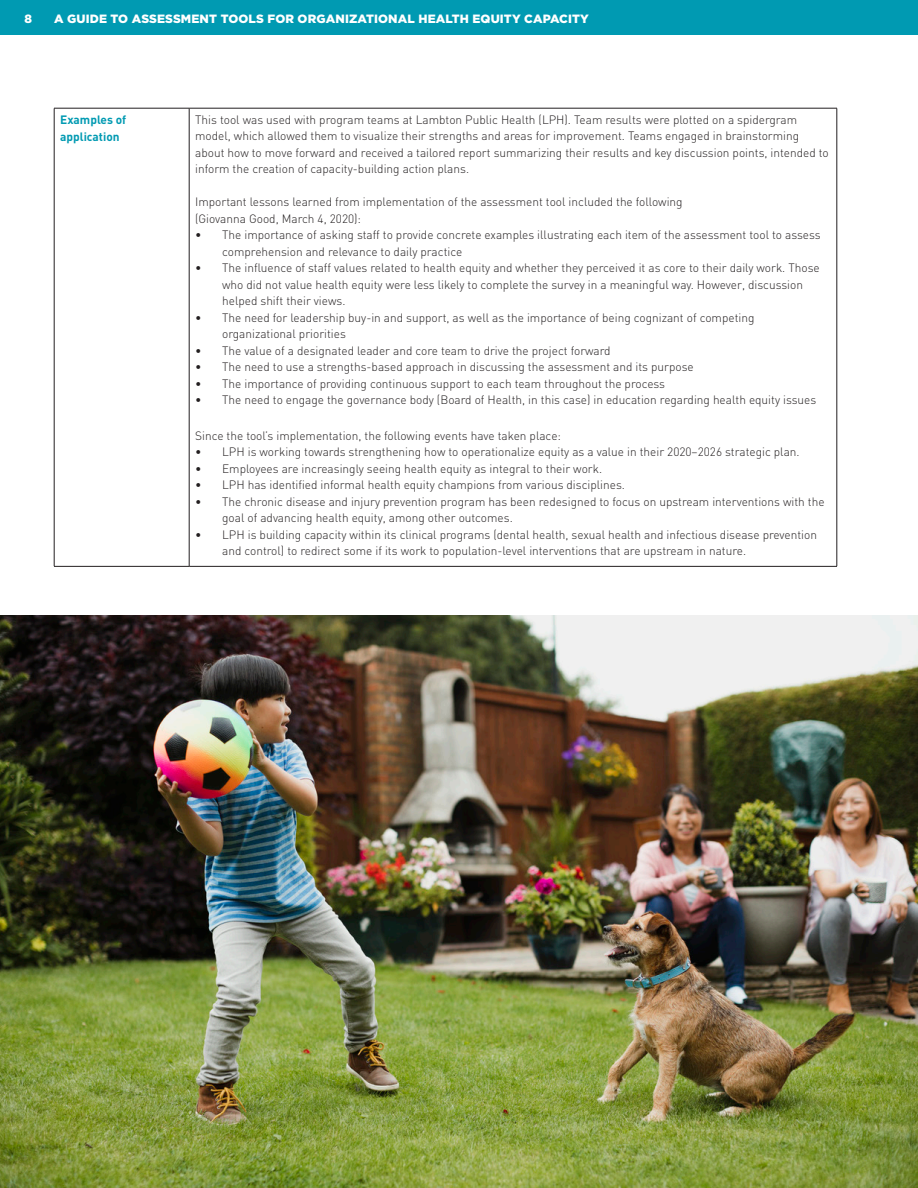
<style>
.page{position:relative;width:918px;height:1188px;background:#fff}
.page>*{position:absolute;margin:0;border:0;box-sizing:border-box;transform-origin:0 0}
.table_copy{font:300 12px/16.5px "DIN";color:#231f20}
.t1{font:900 12px "Gotham HTF";letter-spacing:.01em;color:#fff}
.table_copy-2{font:700 12px/16.5px "DIN";color:#009ab2}
</style>
<div class="page">
<div style="left:0;top:0;width:918px;height:35px;background:#009ab2"></div>
<hr style="left:54px;top:108px;width:135px;height:1px;background:#231f20">
<hr style="left:54px;top:108px;width:1px;height:458px;background:#231f20">
<hr style="left:189px;top:108px;width:648px;height:1px;background:#231f20">
<hr style="left:189px;top:108px;width:1px;height:458px;background:#231f20">
<hr style="left:837px;top:108px;width:1px;height:458px;background:#231f20">
<hr style="left:54px;top:566px;width:135px;height:1px;background:#231f20">
<hr style="left:189px;top:566px;width:648px;height:1px;background:#231f20">
<img style="left:0;top:616px;width:918px;height:572px">
<p class="t1" style="left:25px;top:12px;width:9px">8</p>
<p class="t1" style="left:54px;top:12px;width:536px">A GUIDE TO ASSESSMENT TOOLS FOR ORGANIZATIONAL HEALTH EQUITY CAPACITY</p>
<p class="table_copy-2" style="left:60px;top:111px;width:68px">Examples of application</p>
<p class="table_copy" style="left:195px;top:111px;width:635px">This tool was used with program teams at Lambton Public Health (LPH). Team results were plotted on a spidergram model, which allowed them to visualize their strengths and areas for improvement. Teams engaged in brainstorming about how to move forward and received a tailored report summarizing their results and key discussion points, intended to inform the creation of capacity-building action plans.</p>
<p class="table_copy" style="left:195px;top:194px;width:489px">Important lessons learned from implementation of the assessment tool included the following (Giovanna Good, March 4, 2020):</p>
<p class="table_copy" style="left:222px;top:227px;width:600px;text-indent:-27px">• The importance of asking staff to provide concrete examples illustrating each item of the assessment tool to assess comprehension and relevance to daily practice</p>
<p class="table_copy" style="left:222px;top:260px;width:599px;text-indent:-27px">• The influence of staff values related to health equity and whether they perceived it as core to their daily work. Those who did not value health equity were less likely to complete the survey in a meaningful way. However, discussion helped shift their views.</p>
<p class="table_copy" style="left:222px;top:309px;width:534px;text-indent:-27px">• The need for leadership buy-in and support, as well as the importance of being cognizant of competing organizational priorities</p>
<p class="table_copy" style="left:195px;top:342px;width:417px">• The value of a designated leader and core team to drive the project forward</p>
<p class="table_copy" style="left:195px;top:359px;width:500px">• The need to use a strengths-based approach in discussing the assessment and its purpose</p>
<p class="table_copy" style="left:195px;top:375px;width:471px">• The importance of providing continuous support to each team throughout the process</p>
<p class="table_copy" style="left:195px;top:392px;width:623px">• The need to engage the governance body (Board of Health, in this case) in education regarding health equity issues</p>
<p class="table_copy" style="left:195px;top:427px;width:367px">Since the tool’s implementation, the following events have taken place:</p>
<p class="table_copy" style="left:195px;top:444px;width:606px">• LPH is working towards strengthening how to operationalize equity as a value in their 2020–2026 strategic plan.</p>
<p class="table_copy" style="left:195px;top:460px;width:409px">• Employees are increasingly seeing health equity as integral to their work.</p>
<p class="table_copy" style="left:195px;top:477px;width:431px">• LPH has identified informal health equity champions from various disciplines.</p>
<p class="table_copy" style="left:222px;top:493px;width:604px;text-indent:-27px">• The chronic disease and injury prevention program has been redesigned to focus on upstream interventions with the goal of advancing health equity, among other outcomes.</p>
<p class="table_copy" style="left:222px;top:526px;width:596px;text-indent:-27px">• LPH is building capacity within its clinical programs (dental health, sexual health and infectious disease prevention and control) to redirect some if its work to population-level interventions that are upstream in nature.</p>
</div>
